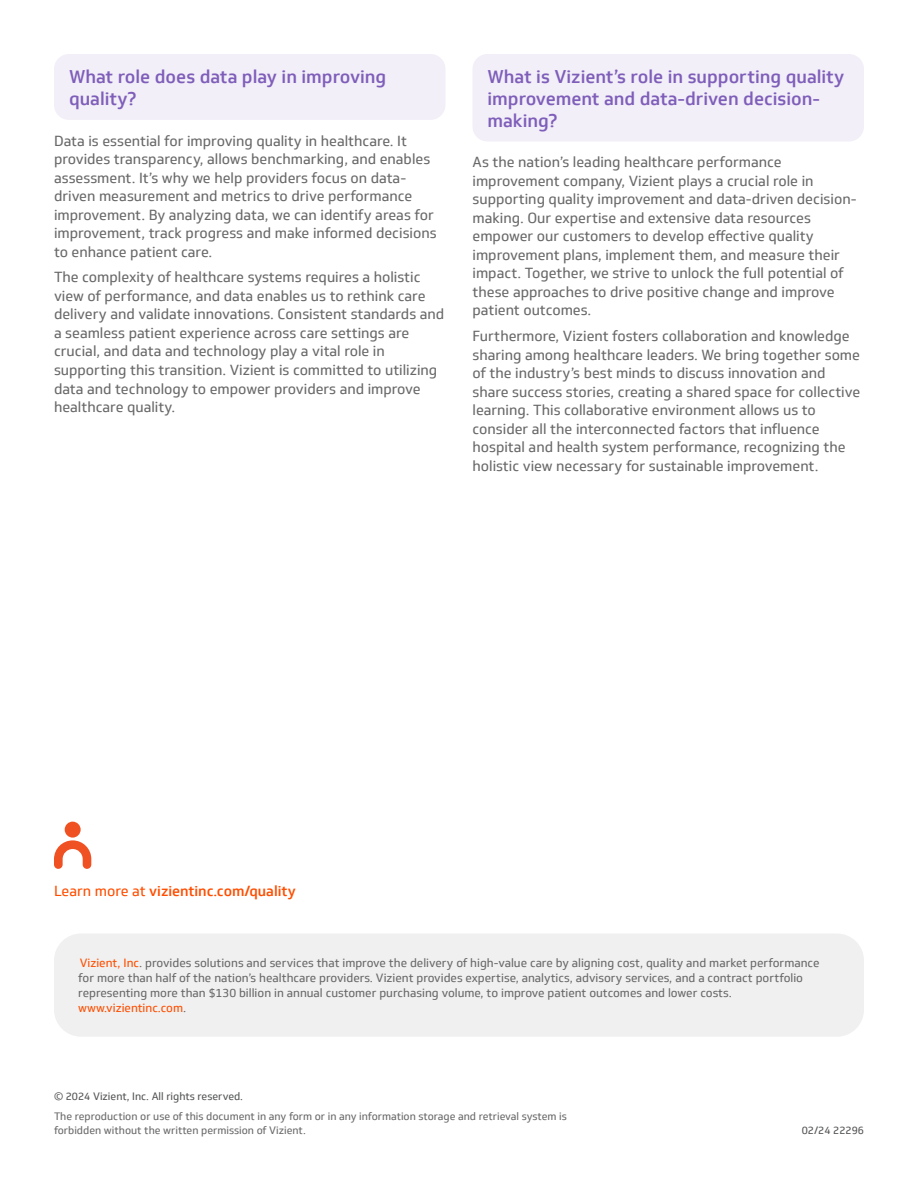
<style>
.page{position:relative;width:918px;height:1188px;background:#fff}
.page>*{position:absolute;margin:0;border:0;box-sizing:border-box;transform-origin:0 0}
.t1{font:500 18px/21.6px "Soleto";color:#7f5eba}
.t2{font:14.25px/18.5px "Soleto";color:#696969}
.t3{font:500 14.25px "Soleto";color:#ff4e00}
.t4{font:11.7px/15.1px "Soleto";color:#696969}
.t5{font:10.5px/13.6px "Soleto";color:#696969}
.t6{font:10.5px "Soleto";color:#535554}
.s1{font-weight:400}
.s2{color:#ff4e00}
</style>
<div class="page">
<svg style="left:54px;top:822px;width:37px;height:47px"></svg>
<div style="left:54px;top:934px;width:810px;height:103px;background:#f0f0f0;border-radius:27px"></div>
<div style="left:54px;top:54px;width:392px;height:66px;background:#f2eff8;border-radius:15px"></div>
<div style="left:472px;top:54px;width:392px;height:88px;background:#f2eff8;border-radius:15px"></div>
<p class="t1" style="left:69px;top:66px;width:319px">What role does data play in improving quality?</p>
<p class="t2" style="left:54px;top:131px;width:384px">Data is essential for improving quality in healthcare. It provides transparency, allows benchmarking, and enables assessment. It’s why we help providers focus on data&shy;driven measurement and metrics to drive performance improvement. By analyzing data, we can identify areas for improvement, track progress and make informed decisions to enhance patient care.</p>
<p class="t2" style="left:54px;top:268px;width:392px">The complexity of healthcare systems requires a holistic view of performance, and data enables us to rethink care delivery and validate innovations. Consistent standards and a seamless patient experience across care settings are crucial, and data and technology play a vital role in supporting this transition. Vizient is committed to utilizing data and technology to empower providers and improve healthcare quality.</p>
<p class="t1" style="left:488px;top:66px;width:358px">What is Vizient’s role in supporting quality improvement and data-driven decision&shy;making?</p>
<p class="t2" style="left:472px;top:153px;width:386px">As the nation’s leading healthcare performance improvement company, Vizient plays a crucial role in supporting quality improvement and data-driven decision&shy;making. Our expertise and extensive data resources empower our customers to develop effective quality improvement plans, implement them, and measure their impact. Together, we strive to unlock the full potential of these approaches to drive positive change and improve patient outcomes.</p>
<p class="t2" style="left:472px;top:327px;width:389px">Furthermore, Vizient fosters collaboration and knowledge sharing among healthcare leaders. We bring together some of the industry’s best minds to discuss innovation and share success stories, creating a shared space for collective learning. This collaborative environment allows us to consider all the interconnected factors that influence hospital and health system performance, recognizing the holistic view necessary for sustainable improvement.</p>
<p class="t3" style="left:54px;top:882px;width:243px"><span class="s1">Learn more at</span> vizientinc.com/quality</p>
<p class="t4" style="left:78px;top:955px;width:743px"><span class="s2">Vizient, Inc</span>. provides solutions and services that improve the delivery of high-value care by aligning cost, quality and market performance for more than half of the nation’s healthcare providers. Vizient provides expertise, analytics, advisory services, and a contract portfolio representing more than $130 billion in annual customer purchasing volume, to improve patient outcomes and lower costs. <span class="s2">www.vizientinc.com</span>.</p>
<p class="t6" style="left:54px;top:1090px;width:191px">© 2024 Vizient, Inc. All rights reserved.</p>
<p class="t5" style="left:54px;top:1110px;width:514px">The reproduction or use of this document in any form or in any information storage and retrieval system is forbidden without the written permission of Vizient.</p>
<p class="t6" style="left:802px;top:1124px;width:64px">02/24 22296</p>
</div>
